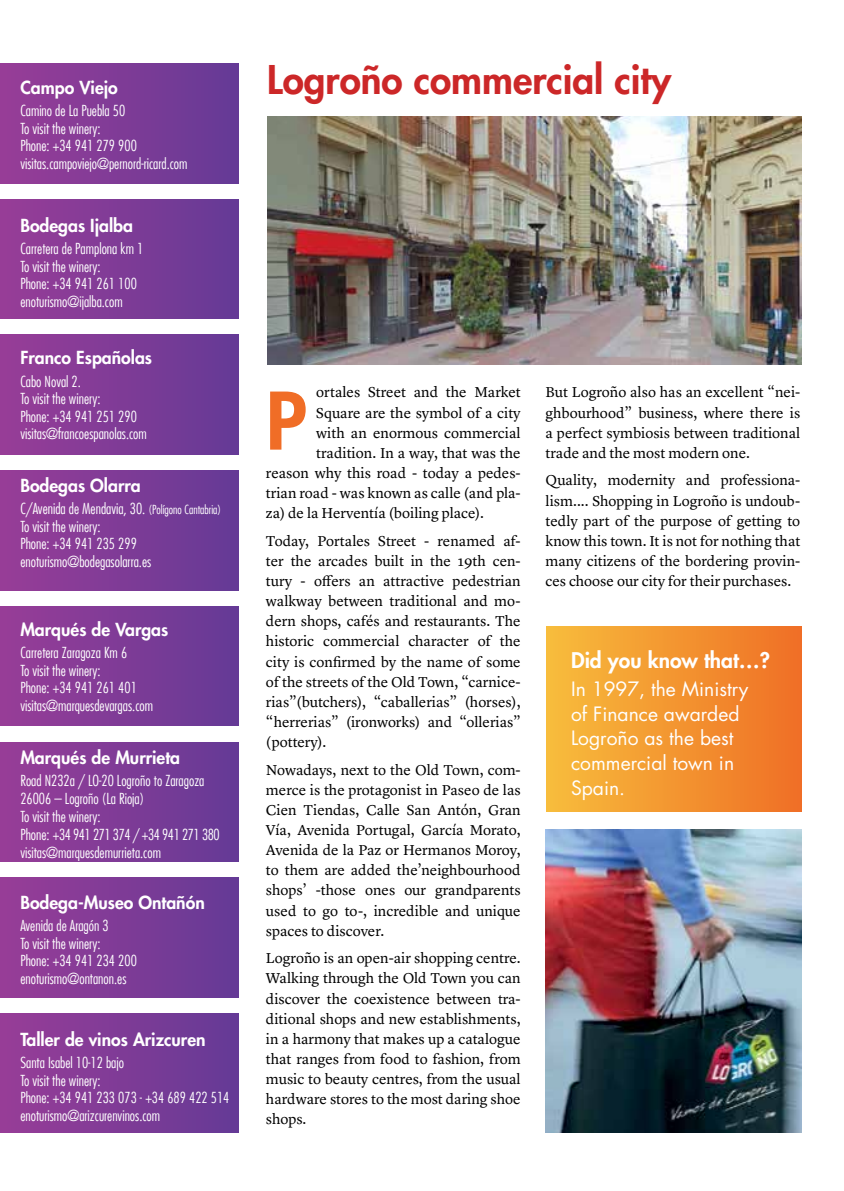
<style>
.page{position:relative;width:844px;height:1191px;background:#fff}
.page>*{position:absolute;margin:0;border:0;box-sizing:border-box;transform-origin:0 0}
.t1{font:800 77px "Futura Std";color:#f06d26}
.t2{font:800 38.5px "Futura Std";color:#cc2728}
.t3{font:800 21px "Futura Std";color:#fff}
.t4{font:19.25px/24.5px "Futura Std";color:#fff}
.t5{font:800 17.5px "Futura Std";color:#fff}
.t6{font:14.88px/20.1px "Lyon Text";color:#000;text-align:justify}
.t7{font:300 condensed 14.88px/17.5px "Futura LT";color:#fff}
.s1{font-size:12.25px}
</style>
<div class="page">
<div style="left:0;top:64px;width:238px;height:119px;background:linear-gradient(to right,#983d97,#653a96)"></div>
<div style="left:0;top:742px;width:238px;height:119px;background:linear-gradient(to right,#983d97,#653a96)"></div>
<div style="left:0;top:470px;width:238px;height:120px;background:linear-gradient(to right,#983d97,#653a96)"></div>
<div style="left:0;top:335px;width:238px;height:119px;background:linear-gradient(to right,#983d97,#653a96)"></div>
<div style="left:0;top:606px;width:238px;height:119px;background:linear-gradient(to right,#983d97,#653a96)"></div>
<div style="left:0;top:877px;width:238px;height:120px;background:linear-gradient(to right,#983d97,#653a96)"></div>
<div style="left:0;top:199px;width:238px;height:120px;background:linear-gradient(to right,#983d97,#653a96)"></div>
<div style="left:0;top:1013px;width:238px;height:119px;background:linear-gradient(to right,#983d97,#653a96)"></div>
<div style="left:546px;top:626px;width:255px;height:185px;background:linear-gradient(to right,#f7bd3c,#ef6f26)"></div>
<img style="left:267px;top:117px;width:534px;height:248px">
<img style="left:545px;top:829px;width:256px;height:303px">
<p class="t5" style="left:20px;top:76px;width:99px">Campo Viejo</p>
<p class="t7" style="left:20px;top:102px;width:169px">Camino de La Puebla 50<br>To visit the winery:<br>Phone: +34 941 279 900 visitas.campoviejo@pernord-ricard.com</p>
<p class="t5" style="left:20px;top:214px;width:114px">Bodegas Ijalba</p>
<p class="t7" style="left:20px;top:240px;width:124px">Carretera de Pamplona km 1<br>To visit the winery:<br>Phone: +34 941 261 100 enoturismo@ijalba.com</p>
<p class="t5" style="left:20px;top:347px;width:133px">Franco Españolas</p>
<p class="t7" style="left:20px;top:372px;width:128px">Cabo Noval 2.<br>To visit the winery:<br>Phone: +34 941 251 290 visitas@francoespanolas.com</p>
<p class="t5" style="left:20px;top:474px;width:122px">Bodegas Olarra</p>
<p class="t7" style="left:20px;top:500px;width:202px">C/Avenida de Mendavia, 30. <span class="s1">(Polígono Cantabria)<br></span>To visit the winery:<br>Phone: +34 941 235 299 enoturismo@bodegasolarra.es</p>
<p class="t5" style="left:20px;top:618px;width:149px">Marqués de Vargas</p>
<p class="t7" style="left:20px;top:644px;width:134px">Carretera Zaragoza Km 6<br>To visit the winery:<br>Phone: +34 941 261 401 visitas@marquesdevargas.com</p>
<p class="t5" style="left:20px;top:746px;width:161px">Marqués de Murrieta</p>
<p class="t7" style="left:20px;top:772px;width:201px">Road N232a / LO-20 Logroño to Zaragoza<br>26006 – Logroño (La Rioja)<br>To visit the winery:<br>Phone: +34 941 271 374 / +34 941 271 380 visitas@marquesdemurrieta.com</p>
<p class="t5" style="left:20px;top:891px;width:186px">Bodega-Museo Ontañón</p>
<p class="t7" style="left:20px;top:917px;width:118px">Avenida de Aragón 3<br>To visit the winery:<br>Phone: +34 941 234 200 enoturismo@ontanon.es</p>
<p class="t5" style="left:20px;top:1028px;width:187px">Taller de vinos Arizcuren</p>
<p class="t7" style="left:20px;top:1054px;width:210px">Santa Isabel 10-12 bajo<br>To visit the winery:<br>Phone: +34 941 233 073 - +34 689 422 514 enoturismo@arizcurenvinos.com</p>
<h2 class="t2" style="left:267px;top:56px;width:405px">Logroño commercial city</h2>
<p class="t6" style="left:316px;top:381px;width:206px">ortales Street and the Market</p>
<p class="t6" style="left:316px;top:401px;width:206px">Square are the symbol of a city</p>
<p class="t6" style="left:316px;top:421px;width:206px">with an enormous commercial</p>
<p class="t6" style="left:316px;top:441px;width:206px">tradition. In a way, that was the</p>
<p class="t6" style="left:266px;top:462px;width:256px">reason why this road - today a pedes-</p>
<p class="t6" style="left:266px;top:482px;width:256px">trian road - was known as calle (and pla-</p>
<p class="t6" style="left:266px;top:502px;width:219px">za) de la Herventía (boiling place).</p>
<p class="t6" style="left:266px;top:529px;width:256px">Today, Portales Street - renamed af&shy;ter the arcades built in the 19th cen&shy;tury - offers an attractive pedestrian walkway between traditional and mo&shy;dern shops, cafés and restaurants. The historic commercial character of the city is confirmed by the name of some of the streets of the Old Town, “carnice&shy;rias”(butchers), “caballerias” (horses), “herrerias” (ironworks) and “ollerias” (pottery).</p>
<p class="t6" style="left:266px;top:758px;width:256px">Nowadays, next to the Old Town, com&shy;merce is the protagonist in Paseo de las Cien Tiendas, Calle San Antón, Gran Vía, Avenida Portugal, García Morato, Avenida de la Paz or Hermanos Moroy, to them are added the’neighbourhood shops’ -those ones our grandparents used to go to-, incredible and unique spaces to discover.</p>
<p class="t6" style="left:266px;top:947px;width:256px">Logroño is an open-air shopping centre.<br>Walking through the Old Town you can discover the coexistence between tra&shy;ditional shops and new establishments, in a harmony that makes up a catalogue that ranges from food to fashion, from music to beauty centres, from the usual hardware stores to the most daring shoe shops.</p>
<h1 class="t1" style="left:266px;top:372px;width:42px">P</h1>
<p class="t6" style="left:545px;top:381px;width:256px">But Logroño also has an excellent “nei&shy;ghbourhood” business, where there is a perfect symbiosis between traditional trade and the most modern one.</p>
<p class="t6" style="left:545px;top:469px;width:256px">Quality, modernity and professiona&shy;lism.... Shopping in Logroño is undoub&shy;tedly part of the purpose of getting to know this town. It is not for nothing that many citizens of the bordering provin&shy;ces choose our city for their purchases.</p>
<h3 class="t3" style="left:571px;top:647px;width:200px">Did you know that…?</h3>
<p class="t4" style="left:571px;top:677px;width:179px">In 1997, the Ministry of Finance awarded<br>Logroño as the best commercial town in<br>Spain.</p>
</div>
